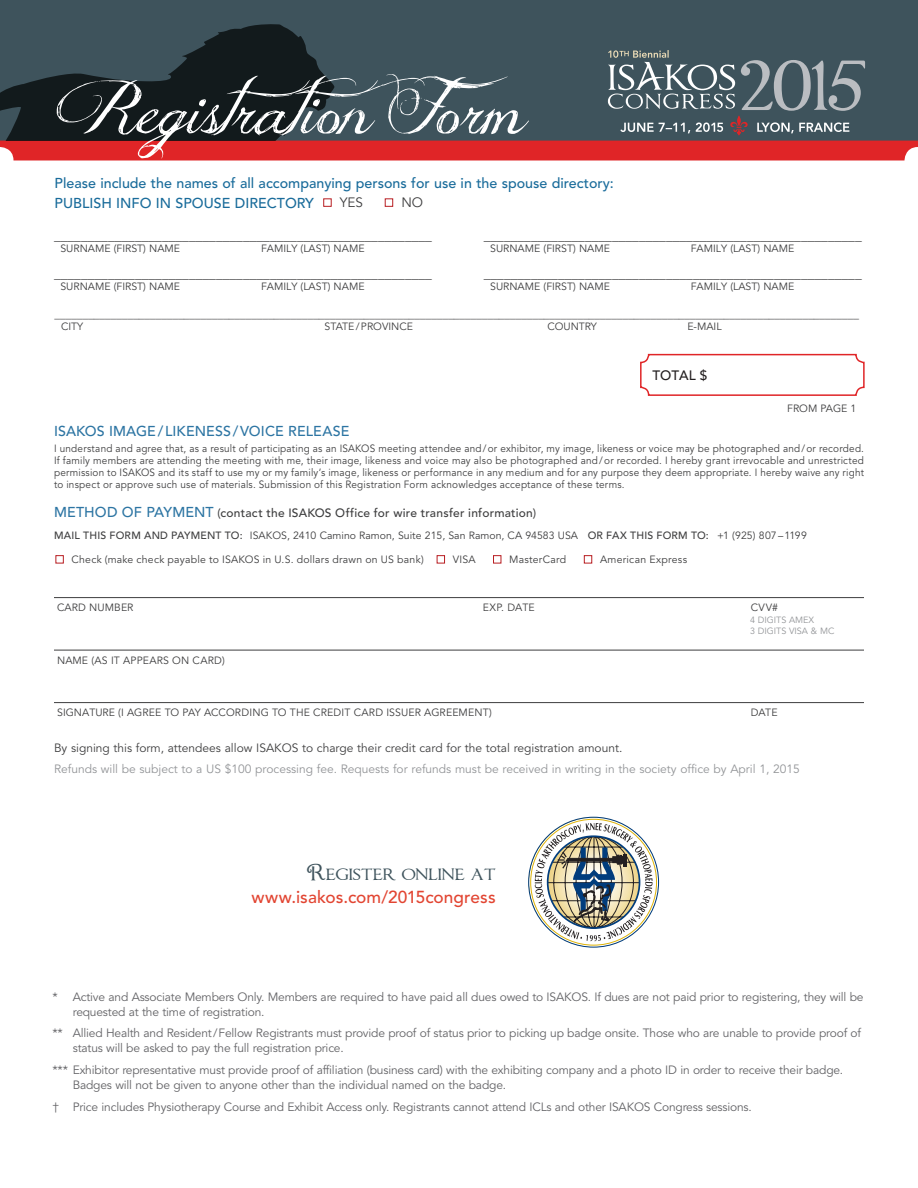
<style>
.page{position:relative;width:918px;height:1188px;background:#fff}
.page>*{position:absolute;margin:0;border:0;box-sizing:border-box;transform-origin:0 0}
.paragraph_EPSB{font:66.9px "Jellyka Delicious Cake";color:#fff}
.t1{font:19.65px "Chocolate Box";color:#3e535c}
.t2{font:500 17.25px "Avenir";letter-spacing:.005em;color:#e24532}
.t3{font:500 14.25px "Avenir";color:#1a6c9b}
.t4{font:500 14.25px "Avenir";letter-spacing:.005em;color:#2d75a3}
.t5{font:13.5px "Avenir";color:#3e3e3f}
.t6{font:500 13.5px "Avenir";color:#231f20}
.PP_pragagraph_style{font:12px/15px "Avenir";letter-spacing:-.015em;color:#636366}
.t7{font:12px "Avenir";color:#939598}
.t8{font:12px "Avenir";color:#3e3e3f}
.t9{font:500 12px "Avenir";letter-spacing:.02em;color:#3e3e3f}
.t10{font:11.25px "Avenir";color:#3e3e3f}
.t11{font:10.5px/12px "Avenir";color:#3e3e3f;text-align:justify;scale:.95 1}
.t12{font:10.5px "Avenir";color:#3e3e3f}
.t13{font:10.5px "Avenir";letter-spacing:.02em;color:#3e3e3f}
.t14{font:10.5px "Avenir";letter-spacing:.025em;color:#3e3e3f}
.t15{font:9px/10.5px "Avenir";color:#939598}
.s1{font-size:14.25px;color:#2d75a3}
.s2{font-weight:500}
</style>
<div class="page">
<hr style="left:54px;top:597px;width:810px;height:1px;background:#3e3e3f">
<hr style="left:54px;top:650px;width:810px;height:1px;background:#3e3e3f">
<hr style="left:54px;top:702px;width:810px;height:1px;background:#3e3e3f">
<div style="left:56px;top:555px;width:8px;height:8px;border:1px solid #b81f23"></div>
<div style="left:437px;top:555px;width:8px;height:8px;border:1px solid #b81f23"></div>
<div style="left:493px;top:555px;width:8px;height:8px;border:1px solid #b81f23"></div>
<div style="left:584px;top:555px;width:8px;height:8px;border:1px solid #b81f23"></div>
<svg style="left:528px;top:816px;width:132px;height:132px"></svg>
<div style="left:0;top:0;width:918px;height:144px;background:#3e535c"></div>
<div style="left:640px;top:354px;width:225px;height:42px;border:2px solid #e02527;border-radius:8px"></div>
<svg style="left:0;top:24px;width:918px;height:136px"></svg>
<div style="left:323px;top:198px;width:9px;height:9px;border:1px solid #b81f23"></div>
<div style="left:385px;top:198px;width:8px;height:9px;border:1px solid #b81f23"></div>
<p class="paragraph_EPSB" style="left:57px;top:66px;width:473px">Registration Form</p>
<p class="t5" style="left:340px;top:194px;width:25px">YES</p>
<p class="t5" style="left:401px;top:194px;width:23px">NO</p>
<p class="t3" style="left:55px;top:175px;width:561px">Please include the names of all accompanying persons for use in the spouse directory:</p>
<p class="t3" style="left:55px;top:195px;width:261px">PUBLISH INFO IN SPOUSE DIRECTORY</p>
<p class="t5" style="left:54px;top:228px;width:379px">________________________________________________________</p>
<p class="t12" style="left:60px;top:243px;width:121px">SURNAME (FIRST) NAME</p>
<p class="t12" style="left:261px;top:243px;width:105px">FAMILY (LAST) NAME</p>
<p class="t5" style="left:54px;top:266px;width:379px">________________________________________________________</p>
<p class="t12" style="left:60px;top:281px;width:121px">SURNAME (FIRST) NAME</p>
<p class="t12" style="left:261px;top:281px;width:105px">FAMILY (LAST) NAME</p>
<p class="t5" style="left:484px;top:228px;width:380px">________________________________________________________</p>
<p class="t12" style="left:490px;top:243px;width:121px">SURNAME (FIRST) NAME</p>
<p class="t12" style="left:691px;top:243px;width:105px">FAMILY (LAST) NAME</p>
<p class="t5" style="left:484px;top:266px;width:380px">________________________________________________________</p>
<p class="t12" style="left:490px;top:281px;width:121px">SURNAME (FIRST) NAME</p>
<p class="t12" style="left:691px;top:281px;width:105px">FAMILY (LAST) NAME</p>
<p class="t10" style="left:55px;top:308px;width:806px">_______________________________________________________________________________________________________________________________________________</p>
<p class="t12" style="left:61px;top:321px;width:24px">CITY</p>
<p class="t12" style="left:325px;top:321px;width:90px">STATE/PROVINCE</p>
<p class="t12" style="left:547px;top:321px;width:51px">COUNTRY</p>
<p class="t12" style="left:687px;top:321px;width:36px">E-MAIL</p>
<p class="t6" style="left:652px;top:368px;width:57px">TOTAL $</p>
<p class="t12" style="left:787px;top:402px;width:71px">FROM PAGE 1</p>
<p class="t4" style="left:54px;top:423px;width:297px">ISAKOS IMAGE/LIKENESS/VOICE RELEASE</p>
<p class="t11" style="left:54px;top:442px;width:854px">I understand and agree that, as a result of participating as an ISAKOS meeting attendee and/or exhibitor, my image, likeness or voice may be photographed and/or recorded.<br>If family members are attending the meeting with me, their image, likeness and voice may also be photographed and/or recorded. I hereby grant irrevocable and unrestricted permission to ISAKOS and its staff to use my or my family’s image, likeness or performance in any medium and for any purpose they deem appropriate. I hereby waive any right to inspect or approve such use of materials. Submission of this Registration Form acknowledges acceptance of these terms.</p>
<p class="t9" style="left:54px;top:506px;width:484px"><span class="s1">METHOD OF PAYMENT</span> (contact the ISAKOS Office for wire transfer information)</p>
<p class="t12" style="left:54px;top:529px;width:754px"><span class="s2">MAIL THIS FORM AND PAYMENT TO:</span> ISAKOS, 2410 Camino Ramon, Suite 215, San Ramon, CA 94583 USA <span class="s2">OR FAX THIS FORM TO:</span> +1 (925) 807–1199</p>
<p class="t13" style="left:72px;top:554px;width:354px">Check (make check payable to ISAKOS in U.S. dollars drawn on US bank)</p>
<p class="t12" style="left:453px;top:554px;width:24px">VISA</p>
<p class="t13" style="left:509px;top:554px;width:59px">MasterCard</p>
<p class="t14" style="left:600px;top:554px;width:89px">American Express</p>
<p class="t12" style="left:57px;top:602px;width:78px">CARD NUMBER</p>
<p class="t12" style="left:483px;top:602px;width:53px">EXP. DATE</p>
<p class="t12" style="left:751px;top:602px;width:29px">CVV#</p>
<p class="t13" style="left:57px;top:654px;width:169px">NAME (AS IT APPEARS ON CARD)</p>
<p class="t15" style="left:750px;top:615px;width:86px">4 DIGITS AMEX<br>3 DIGITS VISA &amp; MC</p>
<p class="t12" style="left:57px;top:707px;width:436px">SIGNATURE (I AGREE TO PAY ACCORDING TO THE CREDIT CARD ISSUER AGREEMENT)</p>
<p class="t12" style="left:751px;top:707px;width:28px">DATE</p>
<p class="t8" style="left:54px;top:741px;width:570px">By signing this form, attendees allow ISAKOS to charge their credit card for the total registration amount.</p>
<p class="t7" style="left:54px;top:762px;width:747px">Refunds will be subject to a US $100 processing fee. Requests for refunds must be received in writing in the society office by April 1, 2015</p>
<p class="t1" style="left:307px;top:863px;width:190px">Register online at</p>
<p class="t2" style="left:251px;top:887px;width:246px">www.isakos.com/2015congress</p>
<p class="PP_pragagraph_style" style="left:73px;top:989px;width:792px;text-indent:-20px">* Active and Associate Members Only. Members are required to have paid all dues owed to ISAKOS. If dues are not paid prior to registering, they will be requested at the time of registration.</p>
<p class="PP_pragagraph_style" style="left:73px;top:1026px;width:790px;text-indent:-20px">** Allied Health and Resident/Fellow Registrants must provide proof of status prior to picking up badge onsite. Those who are unable to provide proof of status will be asked to pay the full registration price.</p>
<p class="PP_pragagraph_style" style="left:73px;top:1063px;width:772px;text-indent:-20px">*** Exhibitor representative must provide proof of affiliation (business card) with the exhibiting company and a photo ID in order to receive their badge.<br>Badges will not be given to anyone other than the individual named on the badge.</p>
<p class="PP_pragagraph_style" style="left:52px;top:1100px;width:701px">† Price includes Physiotherapy Course and Exhibit Access only. Registrants cannot attend ICLs and other ISAKOS Congress sessions.</p>
</div>
